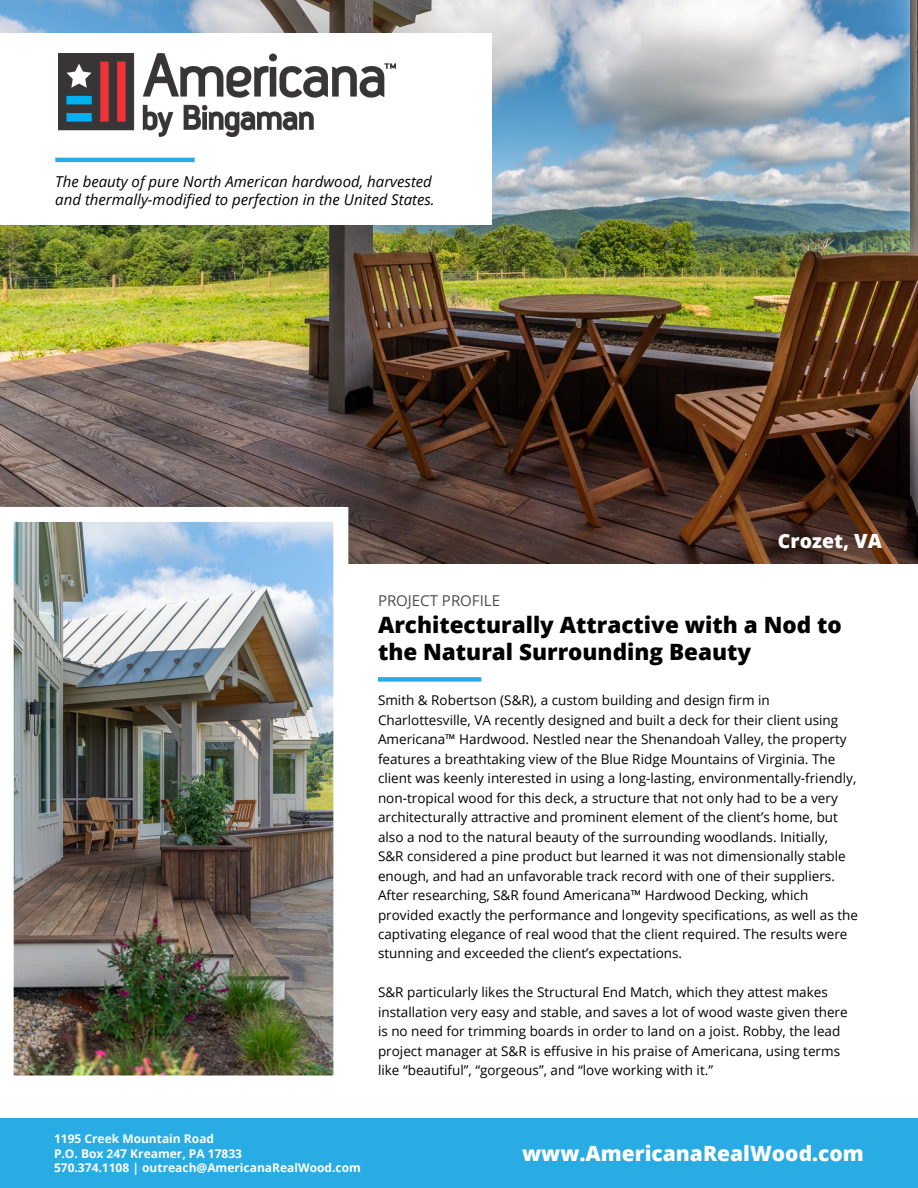
<style>
.page{position:relative;width:918px;height:1188px;background:#fff}
.page>*{position:absolute;margin:0;border:0;box-sizing:border-box;transform-origin:0 0}
.t1{font:800 22.5px/27px "Open Sans";color:#000}
.t2{font:800 21px "Open Sans";color:#fff}
.t3{font:800 19.5px "Open Sans";color:#fff}
.t4{font:italic 15px/18px "Open Sans";color:#000}
.t5{font:15px "Open Sans";color:#4d4d4f}
.t6{font:13.5px/19.5px "Open Sans";color:#000}
.t7{font:700 12px/14.4px "Open Sans";color:#fff}
</style>
<div class="page">
<img style="left:0;top:0;width:918px;height:564px">
<div style="left:0;top:34px;width:491px;height:191px;background:#fff"></div>
<img style="left:59px;top:54px;width:336px;height:82px">
<hr style="left:55px;top:158px;width:140px;height:4px;background:#29ace3">
<div style="left:378px;top:677px;width:103px;height:5px;background:#29ace3"></div>
<div style="left:0;top:1118px;width:918px;height:70px;background:#29ace3"></div>
<img style="left:0;top:507px;width:348px;height:569px">
<p class="t4" style="left:55px;top:172px;width:381px">The beauty of pure North American hardwood, harvested and thermally-modified to perfection in the United States.</p>
<h3 class="t3" style="left:778px;top:526px;width:105px">Crozet, VA</h3>
<p class="t5" style="left:378px;top:590px;width:124px">PROJECT PROFILE</p>
<h1 class="t1" style="left:378px;top:610px;width:465px">Architecturally Attractive with a Nod to the Natural Surrounding Beauty</h1>
<p class="t6" style="left:378px;top:690px;width:481px">Smith &amp; Robertson (S&amp;R), a custom building and design firm in Charlottesville, VA recently designed and built a deck for their client using Americana™ Hardwood. Nestled near the Shenandoah Valley, the property features a breathtaking view of the Blue Ridge Mountains of Virginia. The client was keenly interested in using a long-lasting, environmentally-friendly, non-tropical wood for this deck, a structure that not only had to be a very architecturally attractive and prominent element of the client’s home, but also a nod to the natural beauty of the surrounding woodlands. Initially,<br>S&amp;R considered a pine product but learned it was not dimensionally stable enough, and had an unfavorable track record with one of their suppliers.<br>After researching, S&amp;R found Americana™ Hardwood Decking, which provided exactly the performance and longevity specifications, as well as the captivating elegance of real wood that the client required. The results were stunning and exceeded the client’s expectations.</p>
<p class="t6" style="left:378px;top:982px;width:471px">S&amp;R particularly likes the Structural End Match, which they attest makes installation very easy and stable, and saves a lot of wood waste given there is no need for trimming boards in order to land on a joist. Robby, the lead project manager at S&amp;R is effusive in his praise of Americana, using terms like “beautiful”, “gorgeous”, and “love working with it.”</p>
<p class="t7" style="left:54px;top:1131px;width:308px">1195 Creek Mountain Road<br>P.O. Box 247 Kreamer, PA 17833<br>570.374.1108 | outreach@AmericanaRealWood.com</p>
<h2 class="t2" style="left:522px;top:1138px;width:343px">www.AmericanaRealWood.com</h2>
</div>
